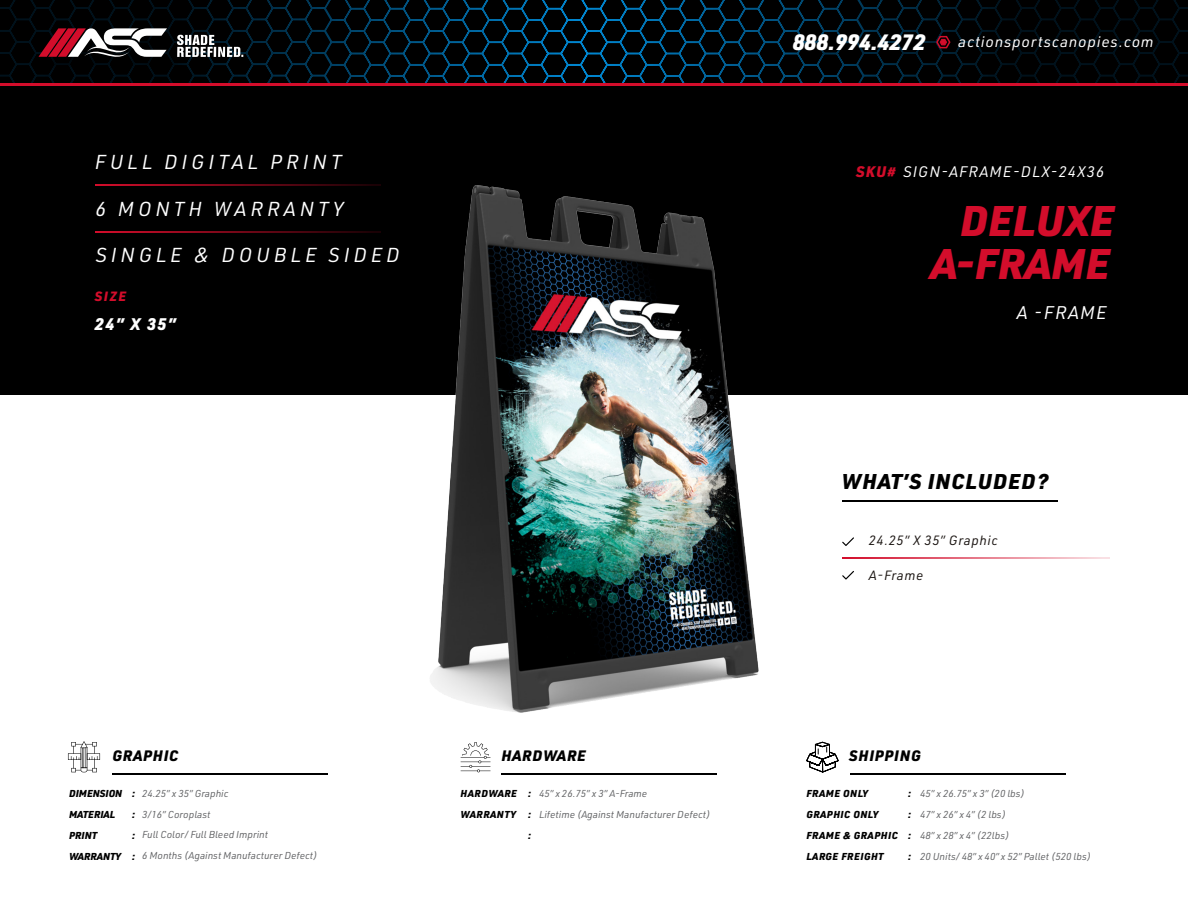
<style>
.page{position:relative;width:1188px;height:918px;background:#fff}
.page>*{position:absolute;margin:0;border:0;box-sizing:border-box;transform-origin:0 0}
.t1{font:italic 900 42px/43.5px "URWDIN";color:#d30d2b;text-align:right}
.t2{font:italic 900 21.75px "URWDIN";color:#fff}
.t3{font:italic 900 21px "URWDIN";letter-spacing:.05em;color:#000}
.t4{font:italic 19.8px "URWDIN";letter-spacing:.2em;color:#fff}
.t5{font:italic 18px "URWDIN";letter-spacing:.075em;color:#fff}
.t6{font:italic 900 16.5px "URWDIN";color:#fff}
.t7{font:italic 15px "URWDIN";letter-spacing:.065em;color:#fff}
.t8{font:italic 900 14.85px "URWDIN";letter-spacing:.05em;color:#000}
.t9{font:italic 13.2px "URWDIN";letter-spacing:.05em;color:#1d1714}
.t10{font:italic 900 13.2px "URWDIN";color:#d30d2b}
.t11{font:italic 9.9px/21px "URWDIN";color:#636466}
.t12{font:italic 900 9.9px/21px "URWDIN";letter-spacing:.05em;color:#000;text-align:justify}
.t13{font:italic 900 9.9px/21px "URWDIN";color:#000}
.s1{font-weight:900;color:#d30d2b}
</style>
<div class="page">
<svg style="left:333px;top:0;width:522px;height:395px;background:#001019"></svg>
<svg style="left:0;top:0;width:333px;height:395px;background:#000509"></svg>
<svg style="left:855px;top:0;width:333px;height:395px;background:#000305"></svg>
<div style="left:0;top:83px;width:1188px;height:5px;background:#d30d2b"></div>
<div style="left:0;top:86px;width:1188px;height:308px;background:#000"></div>
<img style="left:29px;top:19px;width:164px;height:63px">
<svg style="left:39px;top:28px;width:128px;height:37px"></svg>
<img style="left:783px;top:22px;width:169px;height:60px">
<svg style="left:935px;top:35px;width:16px;height:14px"></svg>
<svg style="left:177px;top:35px;width:66px;height:22px"></svg>
<hr style="left:842px;top:500px;width:216px;height:1px;background:#000">
<hr style="left:842px;top:557px;width:267px;height:1px;background:#d30d2b">
<hr style="left:112px;top:773px;width:216px;height:1px;background:#000">
<hr style="left:501px;top:773px;width:216px;height:1px;background:#000">
<hr style="left:850px;top:773px;width:216px;height:1px;background:#000">
<svg style="left:806px;top:742px;width:33px;height:31px"></svg>
<svg style="left:68px;top:741px;width:32px;height:31px"></svg>
<svg style="left:461px;top:742px;width:30px;height:30px"></svg>
<svg style="left:842px;top:571px;width:12px;height:9px"></svg>
<hr style="left:95px;top:232px;width:286px;height:1px;background:#d30d2b">
<hr style="left:95px;top:185px;width:286px;height:1px;background:#d30d2b">
<svg style="left:842px;top:537px;width:12px;height:9px"></svg>
<img style="left:430px;top:185px;width:328px;height:528px">
<h3 class="t4" style="left:95px;top:149px;width:248px">FULL DIGITAL PRINT</h3>
<h3 class="t4" style="left:95px;top:196px;width:249px">6 MONTH WARRANTY</h3>
<h3 class="t4" style="left:95px;top:242px;width:306px">SINGLE &amp; DOUBLE SIDED</h3>
<h3 class="t10" style="left:95px;top:287px;width:33px">SIZE</h3>
<h3 class="t6" style="left:95px;top:313px;width:83px">24” X 35”</h3>
<h2 class="t2" style="left:793px;top:27px;width:134px">888.994.4272</h2>
<h3 class="t7" style="left:958px;top:32px;width:197px">actionsportscanopies.com</h3>
<h3 class="t7" style="left:856px;top:162px;width:250px"><span class="s1">SKU#</span> SIGN-AFRAME-DLX-24X36</h3>
<h1 class="t1" style="left:931px;top:197px;width:185px">DELUXE<br>A-FRAME</h1>
<h3 class="t5" style="left:1017px;top:300px;width:91px">A -FRAME</h3>
<h3 class="t3" style="left:842px;top:467px;width:209px">WHAT’S INCLUDED?</h3>
<h3 class="t9" style="left:869px;top:532px;width:131px">24.25” X 35” Graphic</h3>
<h3 class="t9" style="left:869px;top:567px;width:56px">A-Frame</h3>
<h3 class="t8" style="left:112px;top:745px;width:68px">GRAPHIC</h3>
<h3 class="t8" style="left:501px;top:745px;width:86px">HARDWARE</h3>
<h3 class="t8" style="left:849px;top:745px;width:73px">SHIPPING</h3>
<p class="t13" style="left:69px;top:782px;width:55px">DIMENSION<br>MATERIAL<br>PRINT<br>WARRANTY</p>
<p class="t12" style="left:461px;top:782px;width:58px">HARDWARE<br>WARRANTY</p>
<p class="t12" style="left:806px;top:782px;width:93px;text-align:left">FRAME ONLY<br>GRAPHIC ONLY<br>FRAME &amp; GRAPHIC<br>LARGE FREIGHT</p>
<p class="t11" style="left:142px;top:782px;width:177px">24.25” x 35” Graphic<br>3/16” Coroplast<br>Full Color/ Full Bleed Imprint<br>6 Months (Against Manufacturer Defect)</p>
<p class="t11" style="left:539px;top:782px;width:173px">45” x 26.75” x 3” A-Frame<br>Lifetime (Against Manufacturer Defect)</p>
<p class="t11" style="left:920px;top:782px;width:172px">45” x 26.75” x 3” (20 lbs)<br>47” x 26” x 4” (2 lbs)<br>48” x 28” x 4” (22lbs)<br>20 Units/ 48” x 40” x 52” Pallet (520 lbs)</p>
<p class="t12" style="left:132px;top:782px;width:4px">: : : :</p>
<p class="t12" style="left:528px;top:782px;width:4px">: : :</p>
<p class="t12" style="left:908px;top:782px;width:4px">: : : :</p>
</div>
